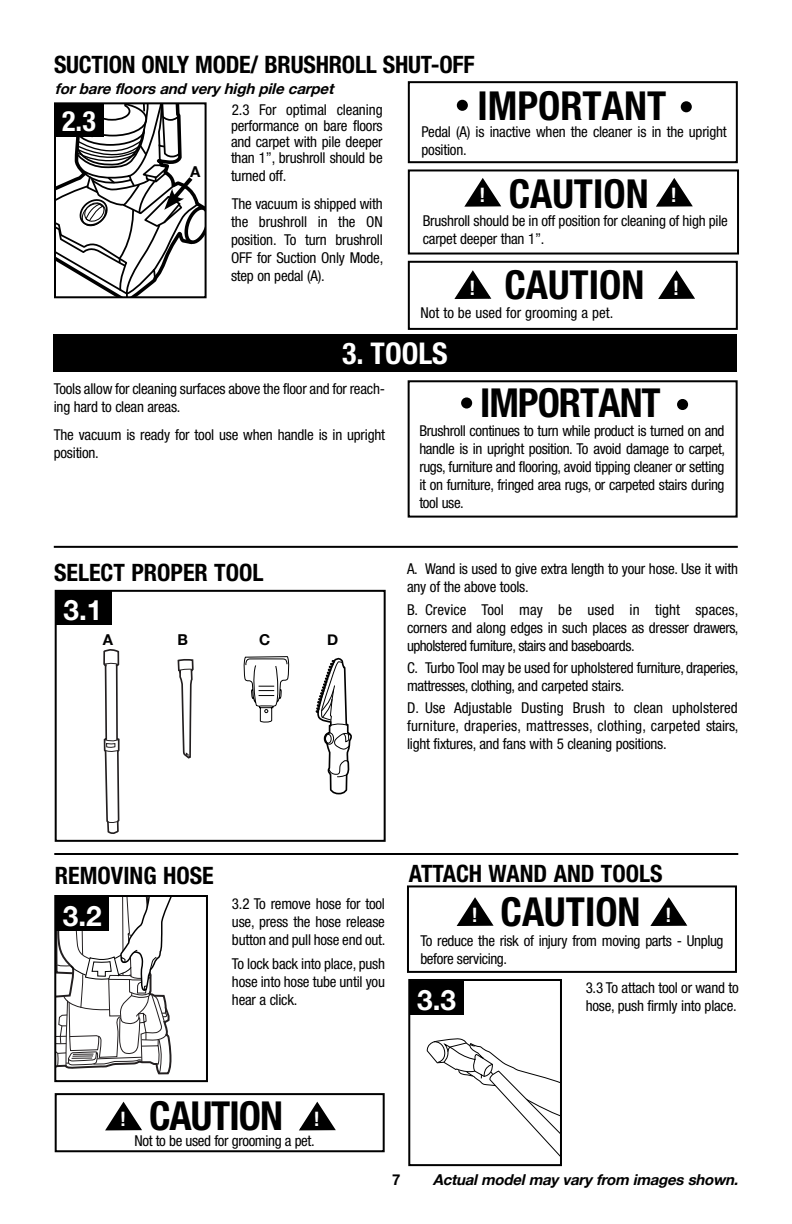
<style>
.page{position:relative;width:792px;height:1224px;background:#fff}
.page>*{position:absolute;margin:0;border:0;box-sizing:border-box;transform-origin:0 0}
.t1{font:700 condensed 40px "Helvetica Neue";color:#000}
.t2{font:700 condensed 40px "Helvetica Neue";letter-spacing:-.025em;color:#000}
.t3{font:700 condensed 30px "Helvetica Neue";color:#fff}
.t4{font:700 28px "Helvetica Neue";color:#fff}
.t5{font:700 condensed 28px "Helvetica Neue";color:#fff}
.t6{font:700 condensed 24px "Helvetica Neue";color:#000}
.t7{font:condensed 15px/18px "Helvetica Neue";letter-spacing:-.015em;color:#000}
.t8{font:italic 700 15px "Helvetica Neue";color:#000}
.t9{font:700 15px "Helvetica Neue";color:#000}
.s1{font-size:20px;color:#fff}
</style>
<div class="page">
<div style="left:55px;top:590px;width:331px;height:252px;border:2px solid #000"></div>
<div style="left:55px;top:591px;width:56px;height:34px;background:#000"></div>
<hr style="left:54px;top:546px;width:684px;height:2px;background:#000">
<div style="left:53px;top:334px;width:684px;height:37px;background:#000"></div>
<div style="left:410px;top:981px;width:54px;height:34px;background:#000"></div>
<svg style="left:427px;top:1038px;width:132px;height:118px"></svg>
<div style="left:408px;top:979px;width:154px;height:187px;border:2px solid #000"></div>
<svg style="left:57px;top:898px;width:115px;height:177px"></svg>
<div style="left:54px;top:895px;width:154px;height:187px;border:2px solid #000"></div>
<div style="left:55px;top:897px;width:54px;height:34px;background:#000"></div>
<hr style="left:54px;top:853px;width:684px;height:2px;background:#000">
<div style="left:408px;top:380px;width:330px;height:138px;border:2px solid #000"></div>
<div style="left:461px;top:397px;width:11px;height:12px;background:#000;border-radius:50%"></div>
<div style="left:677px;top:399px;width:11px;height:11px;background:#000;border-radius:50%"></div>
<div style="left:55px;top:1093px;width:330px;height:59px;border:2px solid #000"></div>
<svg style="left:105px;top:1101px;width:37px;height:30px"></svg>
<svg style="left:299px;top:1101px;width:37px;height:30px"></svg>
<svg style="left:244px;top:656px;width:45px;height:67px"></svg>
<svg style="left:103px;top:649px;width:17px;height:185px"></svg>
<svg style="left:177px;top:659px;width:17px;height:100px"></svg>
<svg style="left:315px;top:657px;width:37px;height:138px"></svg>
<div style="left:54px;top:102px;width:153px;height:196px;border:2px solid #000"></div>
<div style="left:54px;top:103px;width:50px;height:34px;background:#000"></div>
<svg style="left:55px;top:103px;width:151px;height:194px"></svg>
<div style="left:408px;top:81px;width:330px;height:82px;border:2px solid #000"></div>
<div style="left:457px;top:100px;width:11px;height:11px;background:#000;border-radius:50%"></div>
<div style="left:681px;top:101px;width:11px;height:11px;background:#000;border-radius:50%"></div>
<div style="left:408px;top:169px;width:331px;height:86px;border:2px solid #000"></div>
<svg style="left:464px;top:178px;width:38px;height:29px"></svg>
<svg style="left:656px;top:178px;width:37px;height:29px"></svg>
<div style="left:408px;top:261px;width:330px;height:69px;border:2px solid #000"></div>
<svg style="left:454px;top:270px;width:38px;height:29px"></svg>
<svg style="left:658px;top:270px;width:37px;height:29px"></svg>
<svg style="left:456px;top:897px;width:38px;height:29px"></svg>
<svg style="left:650px;top:897px;width:38px;height:29px"></svg>
<div style="left:407px;top:885px;width:330px;height:88px;border:2px solid #000"></div>
<h3 class="t6" style="left:54px;top:50px;width:422px">SUCTION ONLY MODE/ BRUSHROLL SHUT-OFF</h3>
<p class="t8" style="left:55px;top:77px;width:286px">forbarefloorsandveryhighpilecarpet</p>
<p class="t7" style="left:422px;top:123px;width:307px">Pedal (A) is inactive when the cleaner is in the upright position.</p>
<h1 class="t1" style="left:477px;top:81px;width:190px">IMPORTANT</h1>
<p class="t7" style="left:231px;top:102px;width:153px;line-height:16px;text-align:justify">2.3 For optimal cleaning performance on bare floors and carpet with pile deeper than 1”, brushroll should be</p>
<p class="t7" style="left:231px;top:162px;width:153px;line-height:28px">turned off.<br>The vacuum is shipped with</p>
<p class="t7" style="left:231px;top:213px;width:154px;text-align:justify">the brushroll in the ON position. To turn brushroll OFF for Suction Only Mode, step on pedal (A).</p>
<h3 class="t5" style="left:62px;top:104px;width:35px">2.3</h3>
<p class="t9" style="left:190px;top:159px;width:12px">A</p>
<h1 class="t1" style="left:479px;top:170px;width:199px"><span class="s1">!</span> CAUTION <span class="s1">!</span></h1>
<p class="t7" style="left:423px;top:211px;width:307px">Brushroll should be in off position for cleaning of high pile carpet deeper than 1”.</p>
<h1 class="t1" style="left:470px;top:260px;width:211px"><span class="s1">!</span> CAUTION <span class="s1">!</span></h1>
<p class="t7" style="left:421px;top:303px;width:194px">Not to be used for grooming a pet.</p>
<h2 class="t3" style="left:342px;top:335px;width:107px">3. TOOLS</h2>
<p class="t7" style="left:54px;top:380px;width:333px">Tools allow for cleaning surfaces above the floor and for reach&shy;ing hard to clean areas.</p>
<p class="t7" style="left:54px;top:426px;width:333px">The vacuum is ready for tool use when handle is in upright position.</p>
<h1 class="t2" style="left:480px;top:379px;width:182px">IMPORTANT</h1>
<p class="t7" style="left:419px;top:422px;width:307px;text-align:justify">Brushroll continues to turn while product is turned on and handle is in upright position. To avoid damage to carpet, rugs, furniture and flooring, avoid tipping cleaner or setting it on furniture, fringed area rugs, or carpeted stairs during tool use.</p>
<h3 class="t6" style="left:54px;top:558px;width:211px">SELECT PROPER TOOL</h3>
<h3 class="t4" style="left:64px;top:588px;width:40px">3.1</h3>
<p class="t9" style="left:103px;top:628px;width:12px">A</p>
<p class="t9" style="left:178px;top:628px;width:12px">B</p>
<p class="t9" style="left:259px;top:628px;width:13px">C</p>
<p class="t9" style="left:327px;top:628px;width:13px">D</p>
<p class="t7" style="left:407px;top:560px;width:332px">A. Wand is used to give extra length to your hose. Use it with any of the above tools.</p>
<p class="t7" style="left:407px;top:600px;width:333px;text-align:justify">B. Crevice Tool may be used in tight spaces, corners and along edges in such places as dresser drawers, upholstered furniture, stairs and baseboards.</p>
<p class="t7" style="left:407px;top:658px;width:333px">C. Turbo Tool may be used for upholstered furniture, draperies, mattresses, clothing, and carpeted stairs.</p>
<p class="t7" style="left:407px;top:699px;width:333px;text-align:justify">D. Use Adjustable Dusting Brush to clean upholstered furniture, draperies, mattresses, clothing, carpeted stairs, light fixtures, and fans with 5 cleaning positions.</p>
<h3 class="t6" style="left:55px;top:861px;width:160px">REMOVING HOSE</h3>
<h3 class="t4" style="left:63px;top:894px;width:40px">3.2</h3>
<p class="t7" style="left:232px;top:894px;width:155px;text-align:justify">3.2 To remove hose for tool use, press the hose release button and pull hose end out.</p>
<p class="t7" style="left:232px;top:954px;width:155px;text-align:justify">To lock back into place, push hose into hose tube until you hear a click.</p>
<h3 class="t6" style="left:409px;top:859px;width:255px">ATTACH WAND AND TOOLS</h3>
<h1 class="t1" style="left:472px;top:887px;width:201px"><span class="s1">!</span> CAUTION <span class="s1">!</span></h1>
<p class="t7" style="left:420px;top:931px;width:305px">To reduce the risk of injury from moving parts - Unplug before servicing.</p>
<p class="t7" style="left:586px;top:979px;width:154px">3.3 To attach tool or wand to</p>
<h3 class="t4" style="left:417px;top:978px;width:40px">3.3</h3>
<p class="t7" style="left:586px;top:997px;width:153px">hose, push firmly into place.</p>
<h1 class="t2" style="left:120px;top:1092px;width:201px"><span class="s1">!</span> CAUTION <span class="s1">!</span></h1>
<p class="t7" style="left:134px;top:1131px;width:182px">Not to be used for grooming a pet.</p>
<p class="t9" style="left:392px;top:1168px;width:10px">7</p>
<p class="t8" style="left:433px;top:1168px;width:312px">Actualmodelmayvaryfrom imagesshown.</p>
</div>
